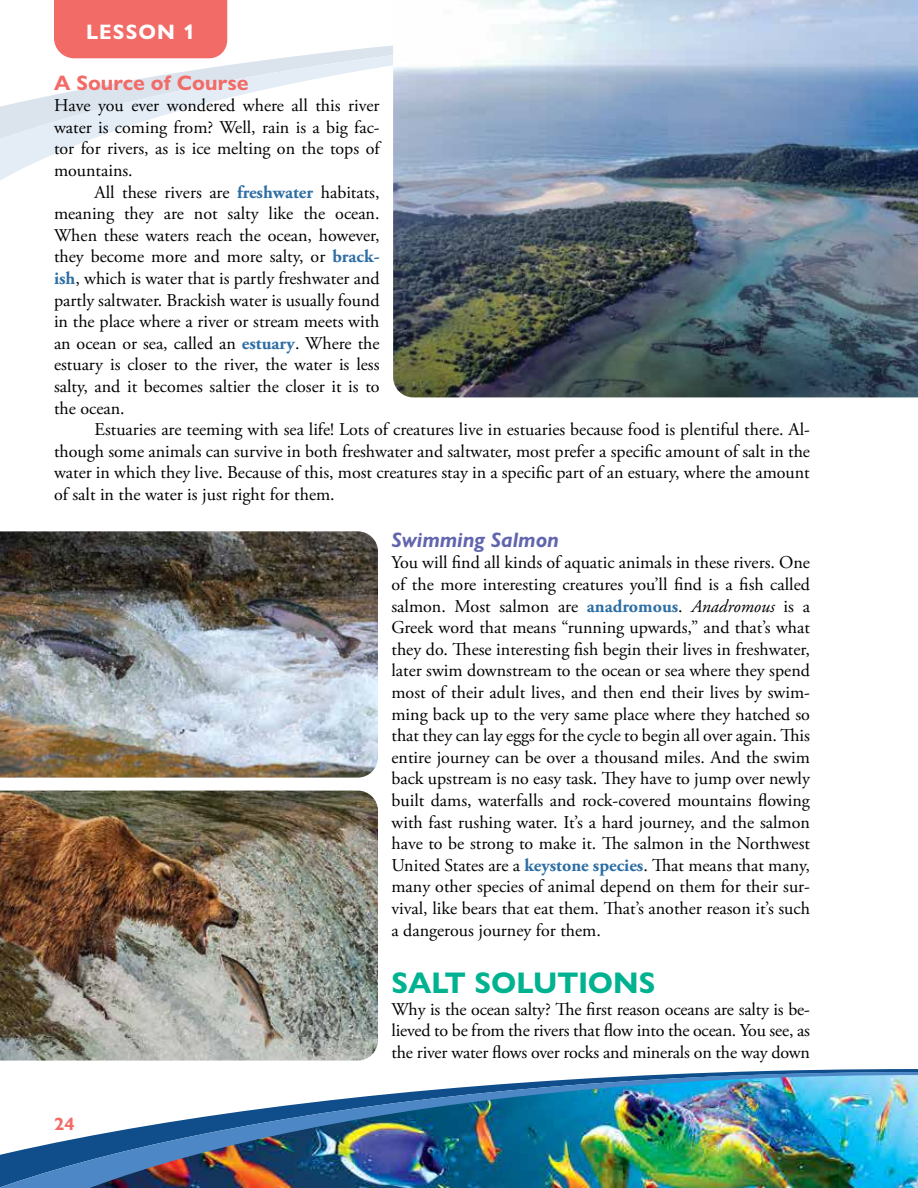
<style>
.page{position:relative;width:918px;height:1188px;background:#fff}
.page>*{position:absolute;margin:0;border:0;box-sizing:border-box;transform-origin:0 0}
.t1{font:700 30px "Gill Sans Nova";color:#00b290}
.t2{font:700 21px "Gill Sans Nova";color:#f26b67}
.t3{font:italic 700 21px "Gill Sans Nova";color:#6065ae}
.t4{font:700 21px "Gill Sans Nova";letter-spacing:.05em;color:#fff}
.t5{font:18px/21.6px "Adobe Garamond Pro";color:#000;text-align:justify}
.t6{font:700 18px "Gill Sans Nova";color:#f26b67}
.s1{font-weight:700;color:#2d6ea4}
.s2{font-style:italic}
</style>
<div class="page">
<svg style="left:0;top:24px;width:393px;height:157px"></svg>
<img style="left:393px;top:0;width:525px;height:397px">
<img style="left:0;top:531px;width:378px;height:247px">
<img style="left:0;top:791px;width:378px;height:270px">
<svg style="left:733px;top:1069px;width:185px;height:3px"></svg>
<img style="left:0;top:1072px;width:918px;height:116px">
<div style="left:54px;top:0;width:173px;height:58px;background:#f26b67"></div>
<p class="t4" style="left:86px;top:19px;width:111px">LESSON 1</p>
<p class="t2" style="left:54px;top:69px;width:196px">A Source of Course</p>
<p class="t5" style="left:54px;top:95px;width:327px">Have you ever wondered where all this river water is coming from? Well, rain is a big fac&shy;tor for rivers, as is ice melting on the tops of mountains.</p>
<p class="t5" style="left:54px;top:182px;width:327px;text-indent:40px">All these rivers are <span class="s1">freshwater</span> habitats, meaning they are not salty like the ocean.<br>When these waters reach the ocean, however, they become more and more salty, or <span class="s1">brack&shy;ish</span>, which is water that is partly freshwater and partly saltwater. Brackish water is usually found in the place where a river or stream meets with an ocean or sea, called an <span class="s1">estuary</span>. Where the estuary is closer to the river, the water is less salty, and it becomes saltier the closer it is to the ocean.</p>
<p class="t5" style="left:54px;top:419px;width:758px;text-indent:40px">Estuaries are teeming with sea life! Lots of creatures live in estuaries because food is plentiful there. Al&shy;though some animals can survive in both freshwater and saltwater, most prefer a specific amount of salt in the water in which they live. Because of this, most creatures stay in a specific part of an estuary, where the amount of salt in the water is just right for them.</p>
<p class="t3" style="left:392px;top:527px;width:169px">Swimming Salmon</p>
<p class="t5" style="left:392px;top:552px;width:420px">You will find all kinds of aquatic animals in these rivers. One of the more interesting creatures you’ll find is a fish called salmon. Most salmon are <span class="s1">anadromous</span>. <span class="s2">Anadromous</span> is a Greek word that means “running upwards,” and that’s what they do. These interesting fish begin their lives in freshwater, later swim downstream to the ocean or sea where they spend most of their adult lives, and then end their lives by swim&shy;ming back up to the very same place where they hatched so that they can lay eggs for the cycle to begin all over again. This entire journey can be over a thousand miles. And the swim back upstream is no easy task. They have to jump over newly built dams, waterfalls and rock-covered mountains flowing with fast rushing water. It’s a hard journey, and the salmon have to be strong to make it. The salmon in the Northwest United States are a <span class="s1">keystone species</span>. That means that many, many other species of animal depend on them for their sur&shy;vival, like bears that eat them. That’s another reason it’s such a dangerous journey for them.</p>
<h1 class="t1" style="left:392px;top:964px;width:265px">SALT SOLUTIONS</h1>
<p class="t5" style="left:392px;top:999px;width:420px">Why is the ocean salty? The first reason oceans are salty is be&shy;lieved to be from the rivers that flow into the ocean. You see, as the river water flows over rocks and minerals on the way down</p>
<p class="t6" style="left:54px;top:1113px;width:22px">24</p>
</div>
